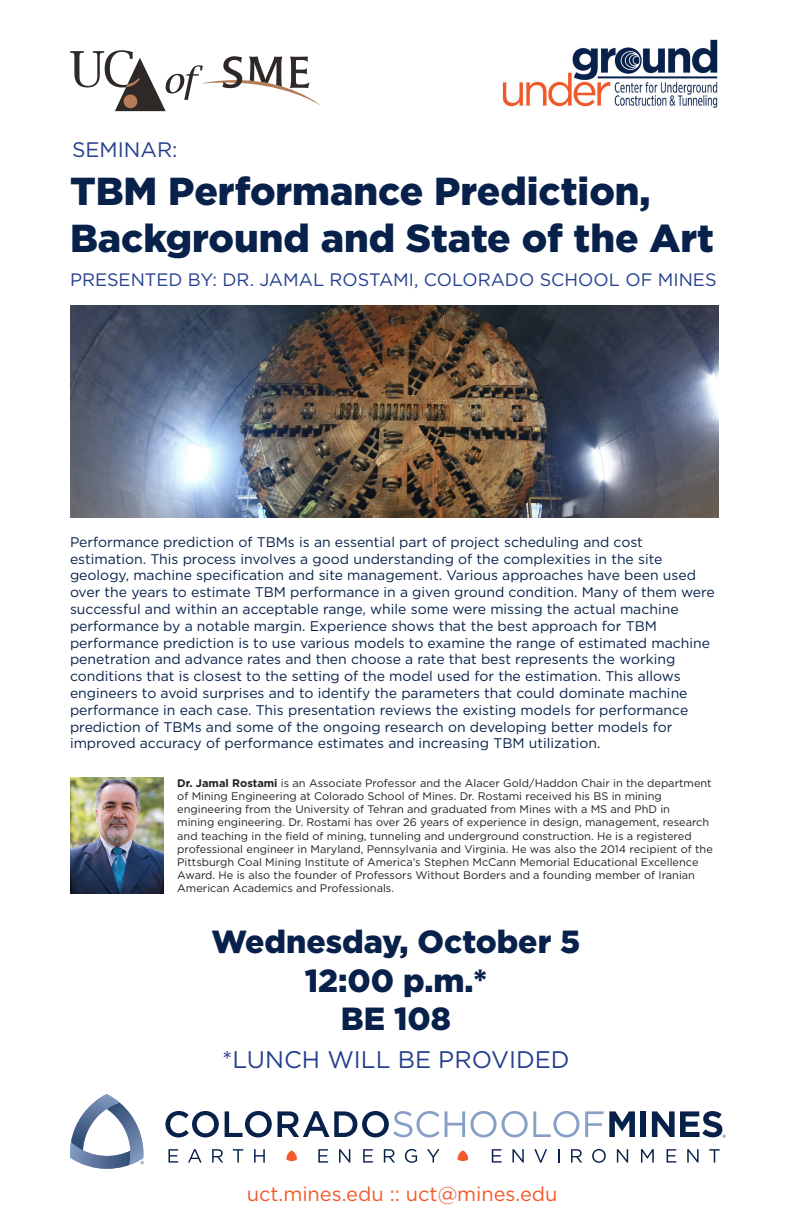
<style>
.page{position:relative;width:792px;height:1224px;background:#fff}
.page>*{position:absolute;margin:0;border:0;box-sizing:border-box;transform-origin:0 0}
.t1{font:900 39px/46.8px "Gotham";color:#07214b}
.t2{font:900 32px "Gotham";color:#07214b}
.t3{font:24px "Gotham";color:#253f8e}
.t4{font:21px "Gotham";color:#253f8e}
.t5{font:20px "Gotham";color:#f1592a}
.t6{font:18px "Gotham";color:#253f8e}
.t7{font:14px/16.8px "Gotham";color:#07214b}
.t8{font:11px/13.2px "Gotham";color:#231f20}
.s1{font-weight:700}
</style>
<div class="page">
<img style="left:502px;top:39px;width:216px;height:69px">
<svg style="left:70px;top:50px;width:250px;height:61px"></svg>
<img style="left:70px;top:778px;width:93px;height:115px">
<svg style="left:165px;top:1111px;width:54px;height:26px"></svg>
<svg style="left:225px;top:1111px;width:47px;height:26px"></svg>
<svg style="left:278px;top:1111px;width:301px;height:26px"></svg>
<svg style="left:585px;top:1111px;width:50px;height:26px"></svg>
<div style="left:641px;top:1111px;width:5px;height:26px;background:#07214b"></div>
<svg style="left:168px;top:1149px;width:10px;height:14px"></svg>
<svg style="left:188px;top:1149px;width:14px;height:14px"></svg>
<svg style="left:212px;top:1149px;width:11px;height:14px"></svg>
<svg style="left:233px;top:1149px;width:10px;height:14px"></svg>
<svg style="left:254px;top:1149px;width:11px;height:14px"></svg>
<svg style="left:318px;top:1149px;width:10px;height:14px"></svg>
<svg style="left:339px;top:1149px;width:11px;height:14px"></svg>
<svg style="left:363px;top:1149px;width:10px;height:14px"></svg>
<svg style="left:384px;top:1149px;width:11px;height:14px"></svg>
<svg style="left:405px;top:1149px;width:12px;height:14px"></svg>
<svg style="left:427px;top:1149px;width:13px;height:14px"></svg>
<svg style="left:492px;top:1149px;width:10px;height:14px"></svg>
<svg style="left:512px;top:1149px;width:12px;height:14px"></svg>
<svg style="left:534px;top:1149px;width:13px;height:14px"></svg>
<svg style="left:558px;top:1149px;width:1px;height:14px"></svg>
<svg style="left:571px;top:1149px;width:11px;height:14px"></svg>
<svg style="left:592px;top:1149px;width:14px;height:14px"></svg>
<svg style="left:617px;top:1149px;width:11px;height:14px"></svg>
<svg style="left:641px;top:1149px;width:13px;height:14px"></svg>
<svg style="left:667px;top:1149px;width:9px;height:14px"></svg>
<svg style="left:687px;top:1149px;width:12px;height:14px"></svg>
<svg style="left:709px;top:1149px;width:11px;height:14px"></svg>
<svg style="left:286px;top:1150px;width:11px;height:11px"></svg>
<svg style="left:458px;top:1150px;width:10px;height:11px"></svg>
<svg style="left:652px;top:1111px;width:74px;height:27px"></svg>
<svg style="left:70px;top:1094px;width:74px;height:75px"></svg>
<img style="left:70px;top:305px;width:648px;height:213px">
<p class="t4" style="left:72px;top:136px;width:107px">SEMINAR:</p>
<p class="t1" style="left:70px;top:168px;width:646px">TBM Performance Prediction,<br>Background and State of the Art</p>
<p class="t6" style="left:70px;top:268px;width:648px">PRESENTED BY: DR. JAMAL ROSTAMI, COLORADO SCHOOL OF MINES</p>
<p class="t7" style="left:70px;top:533px;width:646px">Performance prediction of TBMs is an essential part of project scheduling and cost estimation. This process involves a good understanding of the complexities in the site geology, machine specification and site management. Various approaches have been used over the years to estimate TBM performance in a given ground condition. Many of them were successful and within an acceptable range, while some were missing the actual machine performance by a notable margin. Experience shows that the best approach for TBM performance prediction is to use various models to examine the range of estimated machine penetration and advance rates and then choose a rate that best represents the working conditions that is closest to the setting of the model used for the estimation. This allows engineers to avoid surprises and to identify the parameters that could dominate machine performance in each case. This presentation reviews the existing models for performance prediction of TBMs and some of the ongoing research on developing better models for improved accuracy of performance estimates and increasing TBM utilization.</p>
<p class="t8" style="left:177px;top:776px;width:537px"><span class="s1">Dr. Jamal Rostami</span> is an Associate Professor and the Alacer Gold/Haddon Chair in the department of Mining Engineering at Colorado School of Mines. Dr. Rostami received his BS in mining engineering from the University of Tehran and graduated from Mines with a MS and PhD in<br>mining engineering. Dr. Rostami has over 26 years of experience in design, management, research and teaching in the field of mining, tunneling and underground construction. He is a registered professional engineer in Maryland, Pennsylvania and Virginia. He was also the 2014 recipient of the Pittsburgh Coal Mining Institute of America’s Stephen McCann Memorial Educational Excellence Award. He is also the founder of Professors Without Borders and a founding member of Iranian American Academics and Professionals.</p>
<p class="t2" style="left:212px;top:920px;width:370px">Wednesday, October 5</p>
<p class="t2" style="left:305px;top:958px;width:184px">12:00 p.m.*</p>
<p class="t2" style="left:341px;top:997px;width:112px">BE 108</p>
<p class="t3" style="left:222px;top:1044px;width:349px">*LUNCH WILL BE PROVIDED</p>
<p class="t5" style="left:247px;top:1182px;width:312px">uct.mines.edu :: uct@mines.edu</p>
</div>
